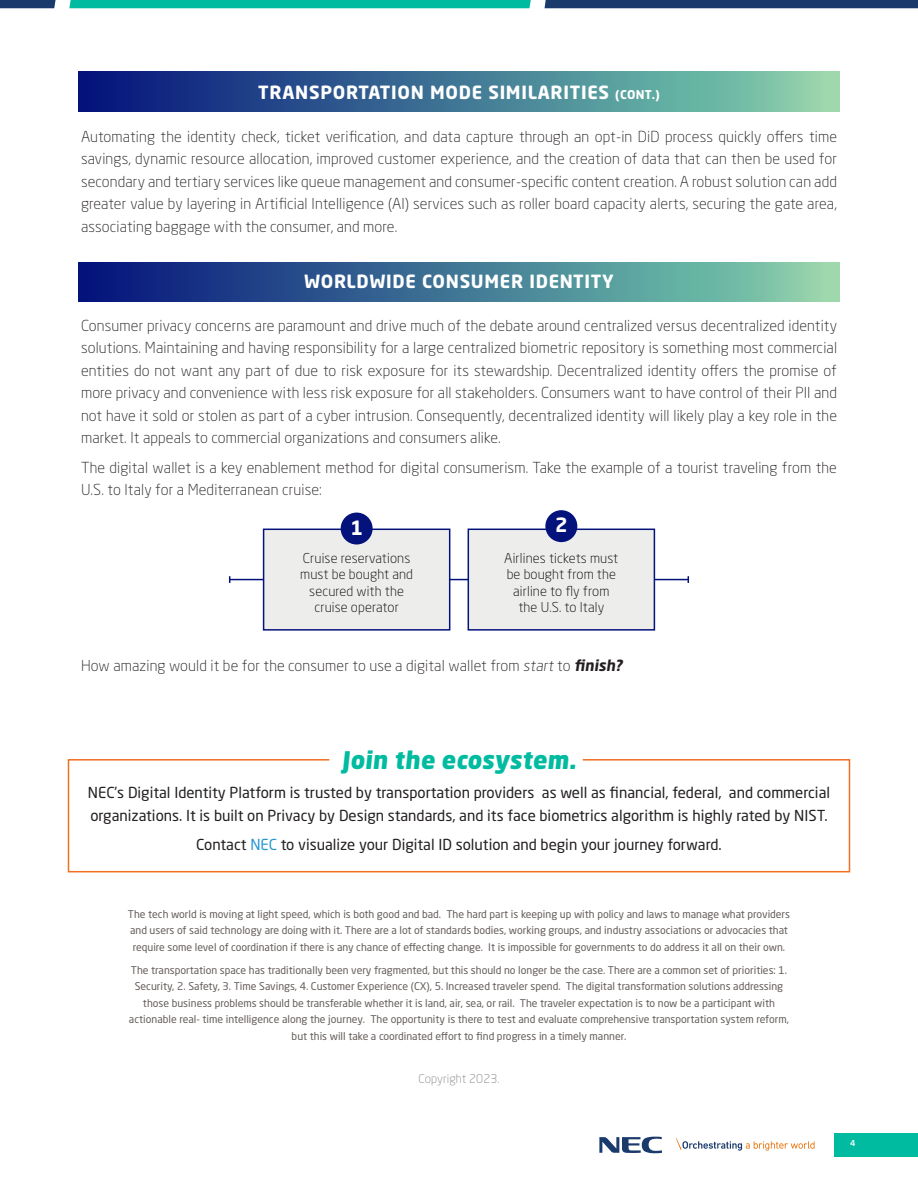
<style>
.page{position:relative;width:918px;height:1188px;background:#fff}
.page>*{position:absolute;margin:0;border:0;box-sizing:border-box;transform-origin:0 0}
.t1{font:900 24px "Neo Sans W1 G";color:#00bba0}
.Bullets{font:700 19.5px "Neo Sans W1 G";color:#fff}
.Section_titles{font:700 18px "Neo Sans W1 G";letter-spacing:.04em;color:#fff}
.t2{font:300 15px/22.5px "Neo Sans W1 G";letter-spacing:.01em;color:#231f20;text-align:justify}
.t3{font:15px "Neo Sans W1 G";color:#231f20}
.t4{font:300 13.5px/16.2px "Neo Sans W1 G";letter-spacing:.01em;color:#000;text-align:center}
.t5{font:300 12px "Neo Sans W1 G";letter-spacing:.01em;color:#848689}
.t6{font:10.5px/16.5px "Neo Sans W1 G";color:#655d5a}
.t7{font:600 9px "Proxima Nova";color:#fff}
.s1{font-size:12px}
.s2{font-weight:700}
.s3{color:#2697d3}
</style>
<div class="page">
<div style="left:834px;top:1133px;width:84px;height:24px;background:#00bba0"></div>
<div style="left:69px;top:0;width:462px;height:8px;background:#00bba0"></div>
<svg style="left:0;top:0;width:56px;height:8px"></svg>
<div style="left:545px;top:0;width:373px;height:8px;background:#1a3a6c"></div>
<svg style="left:599px;top:1136px;width:63px;height:17px"></svg>
<svg style="left:676px;top:1138px;width:139px;height:13px"></svg>
<hr style="left:230px;top:579px;width:458px;height:1px;background:#04127c">
<svg style="left:78px;top:72px;width:762px;height:39px;background:#437694"></svg>
<svg style="left:78px;top:262px;width:762px;height:40px;background:#437694"></svg>
<svg style="left:67px;top:759px;width:784px;height:114px"></svg>
<div style="left:263px;top:529px;width:187px;height:102px;background:#ededec;border:2px solid #04127c"></div>
<div style="left:341px;top:513px;width:32px;height:32px;background:#04127c;border-radius:50%"></div>
<div style="left:468px;top:529px;width:187px;height:102px;background:#ededec;border:2px solid #04127c"></div>
<div style="left:545px;top:510px;width:32px;height:32px;background:#04127c;border-radius:50%"></div>
<p class="Section_titles" style="left:258px;top:81px;width:403px">TRANSPORTATION MODE SIMILARITIES <span class="s1">(CONT.)</span></p>
<p class="t2" style="left:81px;top:125px;width:758px">Automating the identity check, ticket verification, and data capture through an opt-in DiD process quickly offers time savings, dynamic resource allocation, improved customer experience, and the creation of data that can then be used for secondary and tertiary services like queue management and consumer-specific content creation. A robust solution can add greater value by layering in Artificial Intelligence (AI) services such as roller board capacity alerts, securing the gate area, associating baggage with the consumer, and more.</p>
<p class="Section_titles" style="left:304px;top:270px;width:311px">WORLDWIDE CONSUMER IDENTITY</p>
<p class="t2" style="left:81px;top:314px;width:758px">Consumer privacy concerns are paramount and drive much of the debate around centralized versus decentralized identity solutions. Maintaining and having responsibility for a large centralized biometric repository is something most commercial entities do not want any part of due to risk exposure for its stewardship. Decentralized identity offers the promise of more privacy and convenience with less risk exposure for all stakeholders. Consumers want to have control of their PII and not have it sold or stolen as part of a cyber intrusion. Consequently, decentralized identity will likely play a key role in the market. It appeals to commercial organizations and consumers alike.</p>
<p class="t2" style="left:81px;top:456px;width:757px">The digital wallet is a key enablement method for digital consumerism. Take the example of a tourist traveling from the<br>U.S. to Italy for a Mediterranean cruise:</p>
<p class="Bullets" style="left:350px;top:515px;width:14px">1</p>
<p class="t4" style="left:300px;top:550px;width:114px">Cruise reservations must be bought and secured with the cruise operator</p>
<p class="Bullets" style="left:555px;top:513px;width:14px">2</p>
<p class="t4" style="left:504px;top:550px;width:116px">Airlines tickets must be bought from the airline to fly from the U.S. to Italy</p>
<p class="t2" style="left:81px;top:654px;width:546px">How amazing would it be for the consumer to use a digital wallet from start to <span class="s2">finish?</span></p>
<p class="t1" style="left:342px;top:744px;width:239px">Join the ecosystem.</p>
<p class="t3" style="left:88px;top:784px;width:744px">NEC’s Digital Identity Platform is trusted by transportation providers as well as financial, federal, and commercial</p>
<p class="t3" style="left:90px;top:806px;width:739px">organizations. It is built on Privacy by Design standards, and its face biometrics algorithm is highly rated by NIST.</p>
<p class="t3" style="left:196px;top:835px;width:527px">Contact <span class="s3">NEC</span> to visualize your Digital ID solution and begin your journey forward.</p>
<p class="t6" style="left:128px;top:905px;width:664px">The tech world is moving at light speed, which is both good and bad. The hard part is keeping up with policy and laws to manage what providers and users of said technology are doing with it. There are a lot of standards bodies, working groups, and industry associations or advocacies that require some level of coordination if there is any chance of effecting change. It is impossible for governments to do address it all on their own.</p>
<p class="t6" style="left:129px;top:962px;width:662px;text-align:center">The transportation space has traditionally been very fragmented, but this should no longer be the case. There are a common set of priorities: 1.<br>Security, 2. Safety, 3. Time Savings, 4. Customer Experience (CX), 5. Increased traveler spend. The digital transformation solutions addressing those business problems should be transferable whether it is land, air, sea, or rail. The traveler expectation is to now be a participant with actionable real- time intelligence along the journey. The opportunity is there to test and evaluate comprehensive transportation system reform, but this will take a coordinated effort to find progress in a timely manner.</p>
<p class="t5" style="left:418px;top:1071px;width:83px">Copyright 2023.</p>
<p class="t7" style="left:850px;top:1137px;width:7px">4</p>
</div>
